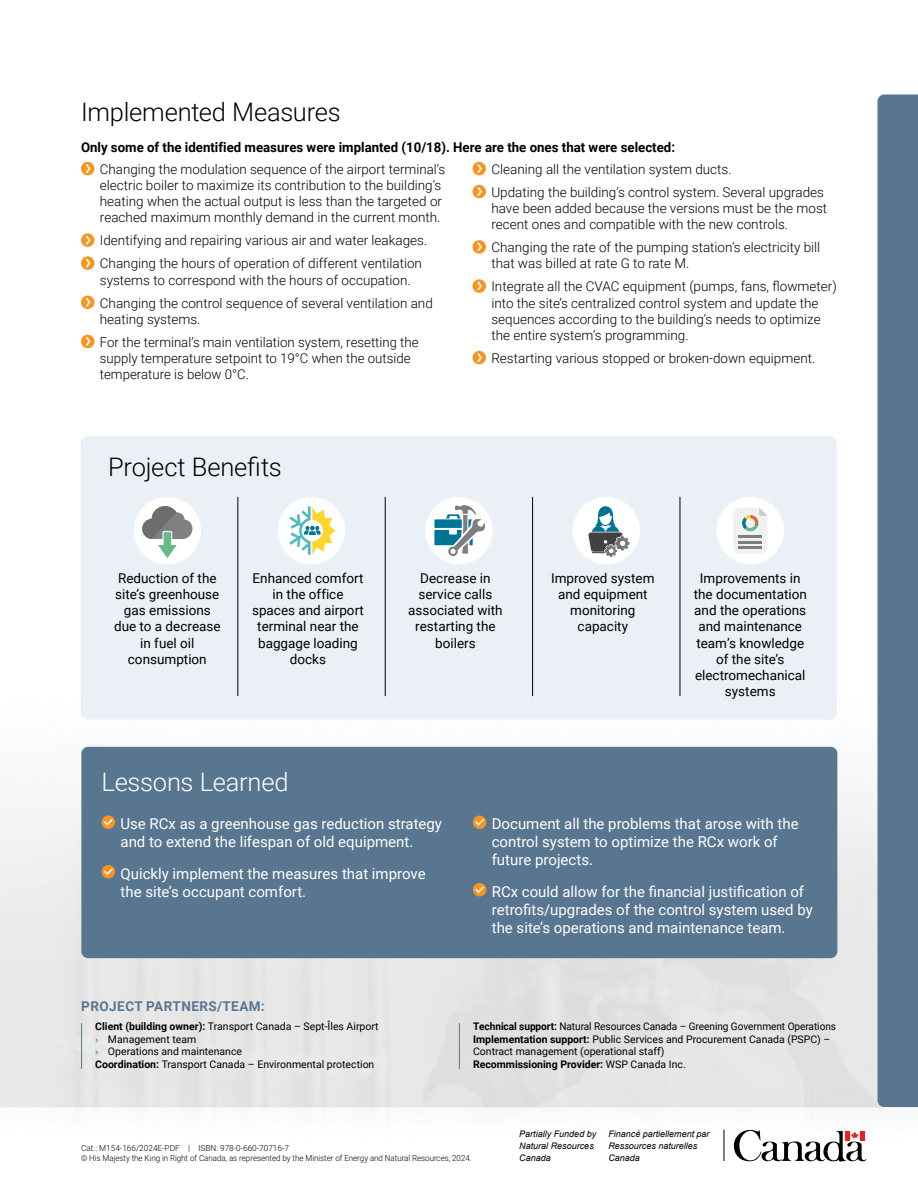
<style>
.page{position:relative;width:918px;height:1188px;background:#fff}
.page>*{position:absolute;margin:0;border:0;box-sizing:border-box;transform-origin:0 0}
.t1{font:300 25.5px "Roboto";letter-spacing:-.01em;color:#000}
.t2{font:300 25.5px "Roboto";letter-spacing:-.01em;color:#fff}
.t3{font:15px/18px "Roboto";color:#fff}
.t4{font:300 13.5px/16.2px "Roboto";color:#000}
.t5{font:13.5px/16.2px "Roboto";color:#000;text-align:center}
.t6{font:700 13.5px "Roboto";color:#000}
.t7{font:700 13.5px "Roboto";letter-spacing:.035em;color:#587690}
.t8{font:10.5px/12.6px "Roboto";color:#000;scale:.96 1}
.t9{font:10.5px "Roboto";color:#000}
.t10{font:700 10.5px "Roboto";color:#000}
.t11{font:italic 9px/12px "Arial";color:#000}
.t12{font:300 8.25px "Roboto";letter-spacing:-.005em;color:#000}
.s1{font-weight:700}
.s2{font-family:"Proxima Nova";font-weight:600;color:#587690}
.s3{font-weight:400}
</style>
<div class="page">
<img style="left:0;top:99px;width:918px;height:1062px">
<div style="left:81px;top:747px;width:756px;height:211px;background:#587690;border-radius:7px"></div>
<svg style="left:102px;top:816px;width:13px;height:13px"></svg>
<svg style="left:102px;top:817px;width:12px;height:10px"></svg>
<svg style="left:102px;top:865px;width:13px;height:14px"></svg>
<svg style="left:102px;top:867px;width:12px;height:9px"></svg>
<svg style="left:473px;top:816px;width:13px;height:13px"></svg>
<svg style="left:474px;top:817px;width:12px;height:10px"></svg>
<svg style="left:473px;top:883px;width:13px;height:14px"></svg>
<svg style="left:474px;top:885px;width:12px;height:9px"></svg>
<svg style="left:734px;top:1123px;width:132px;height:39px"></svg>
<hr style="left:724px;top:1130px;width:1px;height:31px;background:#000">
<hr style="left:81px;top:1023px;width:1px;height:46px;background:#587690">
<hr style="left:459px;top:1023px;width:1px;height:46px;background:#587690">
<div style="left:81px;top:162px;width:13px;height:13px;background:#f89521;border-radius:50%"></div>
<svg style="left:86px;top:164px;width:4px;height:9px"></svg>
<svg style="left:81px;top:233px;width:13px;height:14px"></svg>
<svg style="left:86px;top:236px;width:4px;height:8px"></svg>
<svg style="left:81px;top:256px;width:13px;height:14px"></svg>
<svg style="left:86px;top:259px;width:4px;height:8px"></svg>
<div style="left:81px;top:296px;width:13px;height:13px;background:#f89521;border-radius:50%"></div>
<svg style="left:86px;top:298px;width:4px;height:8px"></svg>
<div style="left:81px;top:335px;width:13px;height:13px;background:#f89521;border-radius:50%"></div>
<svg style="left:86px;top:337px;width:4px;height:9px"></svg>
<div style="left:472px;top:162px;width:14px;height:13px;background:#f89521;border-radius:50%"></div>
<svg style="left:477px;top:164px;width:5px;height:9px"></svg>
<div style="left:472px;top:185px;width:14px;height:13px;background:#f89521;border-radius:50%"></div>
<svg style="left:477px;top:187px;width:5px;height:9px"></svg>
<svg style="left:472px;top:240px;width:14px;height:14px"></svg>
<svg style="left:477px;top:243px;width:5px;height:8px"></svg>
<svg style="left:472px;top:279px;width:14px;height:14px"></svg>
<svg style="left:477px;top:282px;width:5px;height:8px"></svg>
<div style="left:472px;top:351px;width:14px;height:13px;background:#f89521;border-radius:50%"></div>
<svg style="left:477px;top:353px;width:5px;height:9px"></svg>
<div style="left:878px;top:94px;width:40px;height:1013px;background:#587690"></div>
<div style="left:81px;top:436px;width:756px;height:284px;background:#ebf0f6;border-radius:7px"></div>
<div style="left:134px;top:497px;width:67px;height:67px;background:#fff;border-radius:50%"></div>
<svg style="left:142px;top:506px;width:50px;height:52px"></svg>
<hr style="left:385px;top:497px;width:1px;height:199px;background:#000">
<hr style="left:238px;top:497px;width:1px;height:199px;background:#000">
<div style="left:278px;top:497px;width:67px;height:67px;background:#fff;border-radius:50%"></div>
<svg style="left:289px;top:506px;width:46px;height:49px"></svg>
<hr style="left:680px;top:497px;width:1px;height:199px;background:#000">
<hr style="left:532px;top:497px;width:1px;height:199px;background:#000">
<div style="left:717px;top:497px;width:67px;height:67px;background:#fff;border-radius:50%"></div>
<svg style="left:733px;top:508px;width:34px;height:46px"></svg>
<hr style="left:739px;top:541px;width:23px;height:2px;background:#7d7e7e">
<hr style="left:739px;top:547px;width:23px;height:2px;background:#7d7e7e">
<hr style="left:739px;top:536px;width:23px;height:2px;background:#7d7e7e">
<div style="left:425px;top:497px;width:68px;height:67px;background:#fff;border-radius:50%"></div>
<svg style="left:434px;top:505px;width:51px;height:51px"></svg>
<div style="left:572px;top:497px;width:68px;height:67px;background:#fff;border-radius:50%"></div>
<svg style="left:588px;top:506px;width:42px;height:51px"></svg>
<h2 class="t1" style="left:81px;top:94px;width:261px">Implemented Measures</h2>
<p class="t6" style="left:81px;top:138px;width:596px">Only some of the identified measures were implanted (10/18). Here are the ones that were selected:</p>
<p class="t4" style="left:100px;top:160px;width:347px">Changing the modulation sequence of the airport terminal’s electric boiler to maximize its contribution to the building’s heating when the actual output is less than the targeted or reached maximum monthly demand in the current month.</p>
<p class="t4" style="left:100px;top:232px;width:329px">Identifying and repairing various air and water leakages.</p>
<p class="t4" style="left:100px;top:255px;width:324px">Changing the hours of operation of different ventilation systems to correspond with the hours of occupation.</p>
<p class="t4" style="left:100px;top:294px;width:335px">Changing the control sequence of several ventilation and heating systems.</p>
<p class="t4" style="left:100px;top:333px;width:320px">For the terminal’s main ventilation system, resetting the supply temperature setpoint to 19°C when the outside temperature is below 0°C.</p>
<p class="t4" style="left:491px;top:160px;width:242px">Cleaning all the ventilation system ducts.</p>
<p class="t4" style="left:491px;top:183px;width:337px">Updating the building’s control system. Several upgrades have been added because the versions must be the most recent ones and compatible with the new controls.</p>
<p class="t4" style="left:491px;top:239px;width:330px">Changing the rate of the pumping station’s electricity bill that was billed at rate G to rate M.</p>
<p class="t4" style="left:491px;top:278px;width:347px">Integrate all the CVAC equipment (pumps, fans, flowmeter) into the site’s centralized control system and update the sequences according to the building’s needs to optimize the entire system’s programming.</p>
<p class="t4" style="left:491px;top:349px;width:325px">Restarting various stopped or broken-down equipment.</p>
<h2 class="t1" style="left:108px;top:449px;width:175px">Project Benefits</h2>
<p class="t5" style="left:114px;top:569px;width:108px">Reduction of the site’s greenhouse gas emissions due to a decrease in fuel oil consumption</p>
<p class="t5" style="left:252px;top:569px;width:113px">Enhanced comfort in the office spaces and airport terminal near the baggage loading docks</p>
<p class="t5" style="left:408px;top:569px;width:96px">Decrease in service calls associated with restarting the boilers</p>
<p class="t5" style="left:551px;top:569px;width:105px">Improved system and equipment monitoring capacity</p>
<p class="t5" style="left:694px;top:569px;width:115px">Improvements in the documentation and the operations and maintenance team’s knowledge of the site’s electromechanical systems</p>
<h2 class="t2" style="left:102px;top:764px;width:189px">Lessons Learned</h2>
<p class="t3" style="left:121px;top:814px;width:323px">Use RCx as a greenhouse gas reduction strategy and to extend the lifespan of old equipment.</p>
<p class="t3" style="left:121px;top:864px;width:307px">Quickly implement the measures that improve the site’s occupant comfort.</p>
<p class="t7" style="left:81px;top:997px;width:185px">PROJECT PARTNERS/TEAM:</p>
<p class="t9" style="left:95px;top:1019px;width:285px"><span class="s1">Client (building owner):</span> Transport Canada – Sept-Îles Airport</p>
<p class="t9" style="left:95px;top:1032px;width:103px"><span class="s2">›</span> Management team</p>
<p class="t9" style="left:95px;top:1044px;width:148px"><span class="s2">›</span> Operations and maintenance</p>
<p class="t9" style="left:95px;top:1057px;width:281px"><span class="s1">Coordination:</span> Transport Canada – Environmental protection</p>
<p class="t3" style="left:492px;top:814px;width:308px">Document all the problems that arose with the control system to optimize the RCx work of future projects.</p>
<p class="t3" style="left:492px;top:882px;width:323px">RCx could allow for the financial justification of retrofits/upgrades of the control system used by the site’s operations and maintenance team.</p>
<p class="t8" style="left:473px;top:1020px;width:380px"><span class="s1">Technical support:</span> Natural Resources Canada – Greening Government Operations<br><span class="s1">Implementation support:</span> Public Services and Procurement Canada (PSPC) –<br>Contract management (operational staff)</p>
<p class="t10" style="left:473px;top:1057px;width:214px">Recommissioning Provider: <span class="s3">WSP Canada Inc.</span></p>
<p class="t12" style="left:81px;top:1142px;width:111px">Cat.: M154-166/2024E-PDF |</p>
<p class="t12" style="left:198px;top:1142px;width:92px">ISBN: 978-0-660-70716-7</p>
<p class="t12" style="left:81px;top:1152px;width:392px">© His Majesty the King in Right of Canada, as represented by the Minister of Energy and Natural Resources, 2024.</p>
<p class="t11" style="left:519px;top:1128px;width:79px">Partially Funded by<br>Natural Resources<br>Canada</p>
<p class="t11" style="left:608px;top:1128px;width:103px">Financé partiellement par<br>Ressources naturelles<br>Canada</p>
</div>
